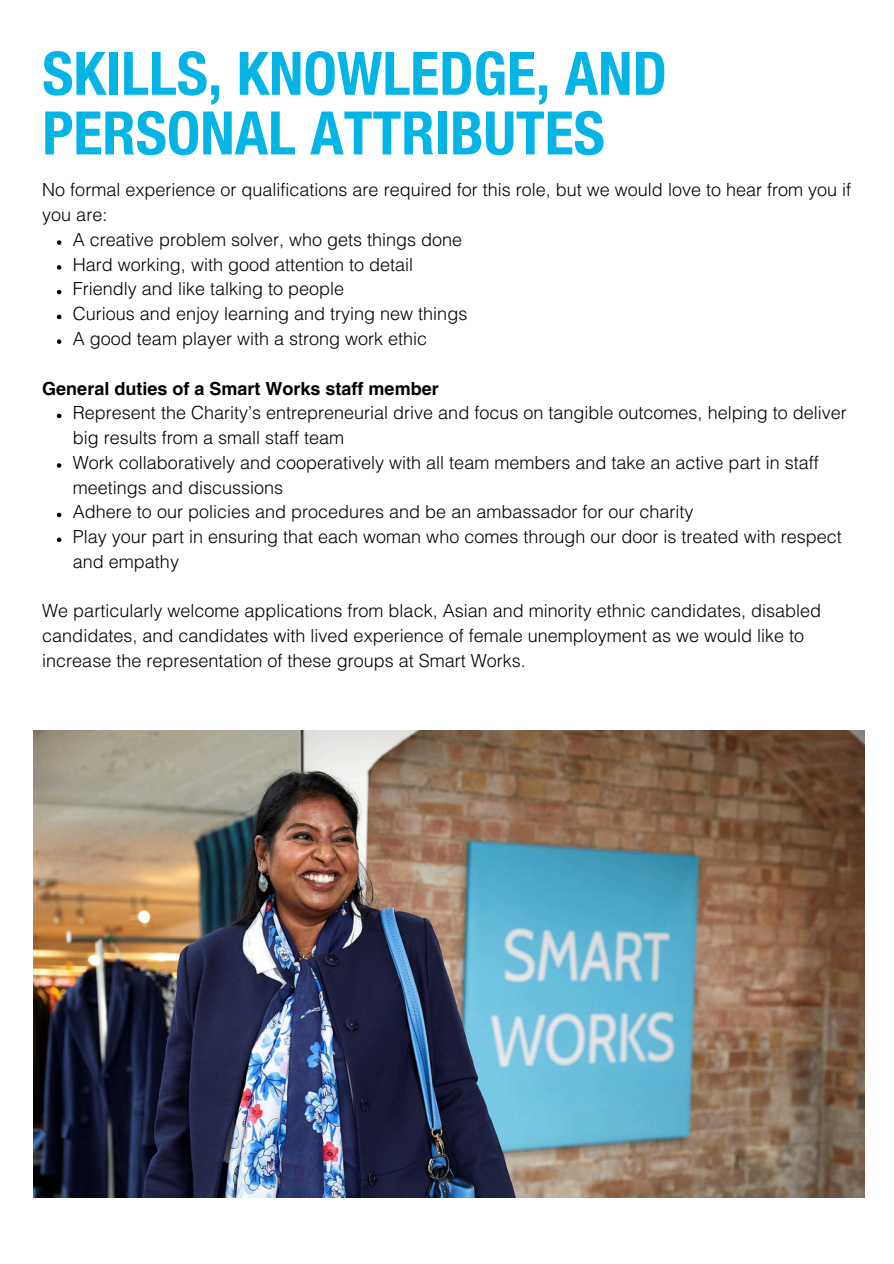
<style>
.page{position:relative;width:894px;height:1264px;background:#fff}
.page>*{position:absolute;margin:0;border:0;box-sizing:border-box;transform-origin:0 0}
.t1{font:700 condensed 60px/59.7px "Helvetica Neue Condensed";color:#04b4e4}
.t2{font:300 18px/24.8px "Helvetica LT Pro";color:#000}
.t3{font:700 18px "Helvetica LT Pro";color:#000}
</style>
<div class="page">
<svg style="left:57px;top:240px;width:4px;height:5px"></svg>
<svg style="left:57px;top:265px;width:4px;height:4px"></svg>
<svg style="left:57px;top:290px;width:4px;height:4px"></svg>
<svg style="left:57px;top:314px;width:4px;height:5px"></svg>
<svg style="left:57px;top:339px;width:4px;height:5px"></svg>
<svg style="left:57px;top:413px;width:4px;height:5px"></svg>
<svg style="left:57px;top:463px;width:4px;height:4px"></svg>
<svg style="left:57px;top:512px;width:4px;height:5px"></svg>
<svg style="left:57px;top:537px;width:4px;height:5px"></svg>
<img style="left:33px;top:730px;width:830px;height:467px">
<p class="t1" style="left:42px;top:43px;width:626px">SKILLS, KNOWLEDGE, AND<br>PERSONAL ATTRIBUTES</p>
<h1 class="t2" style="left:42px;top:180px;width:810px">No formal experience or qualifications are required for this role, but we would love to hear from you if you are:</h1>
<p class="t2" style="left:73px;top:230px;width:391px">A creative problem solver, who gets things done</p>
<p class="t2" style="left:73px;top:254px;width:342px">Hard working, with good attention to detail</p>
<p class="t2" style="left:73px;top:279px;width:273px">Friendly and like talking to people</p>
<p class="t2" style="left:73px;top:304px;width:396px">Curious and enjoy learning and trying new things</p>
<p class="t2" style="left:73px;top:329px;width:356px">A good team player with a strong work ethic</p>
<p class="t3" style="left:42px;top:381px;width:398px">General duties of a Smart Works staff member</p>
<h2 class="t2" style="left:73px;top:403px;width:775px">Represent the Charity’s entrepreneurial drive and focus on tangible outcomes, helping to deliver big results from a small staff team</h2>
<p class="t2" style="left:73px;top:452px;width:747px">Work collaboratively and cooperatively with all team members and take an active part in staff meetings and discussions</p>
<p class="t2" style="left:73px;top:502px;width:622px">Adhere to our policies and procedures and be an ambassador for our charity</p>
<p class="t2" style="left:73px;top:527px;width:770px">Play your part in ensuring that each woman who comes through our door is treated with respect and empathy</p>
<p class="t2" style="left:42px;top:601px;width:780px">We particularly welcome applications from black, Asian and minority ethnic candidates, disabled candidates, and candidates with lived experience of female unemployment as we would like to increase the representation of these groups at Smart Works.</p>
</div>
